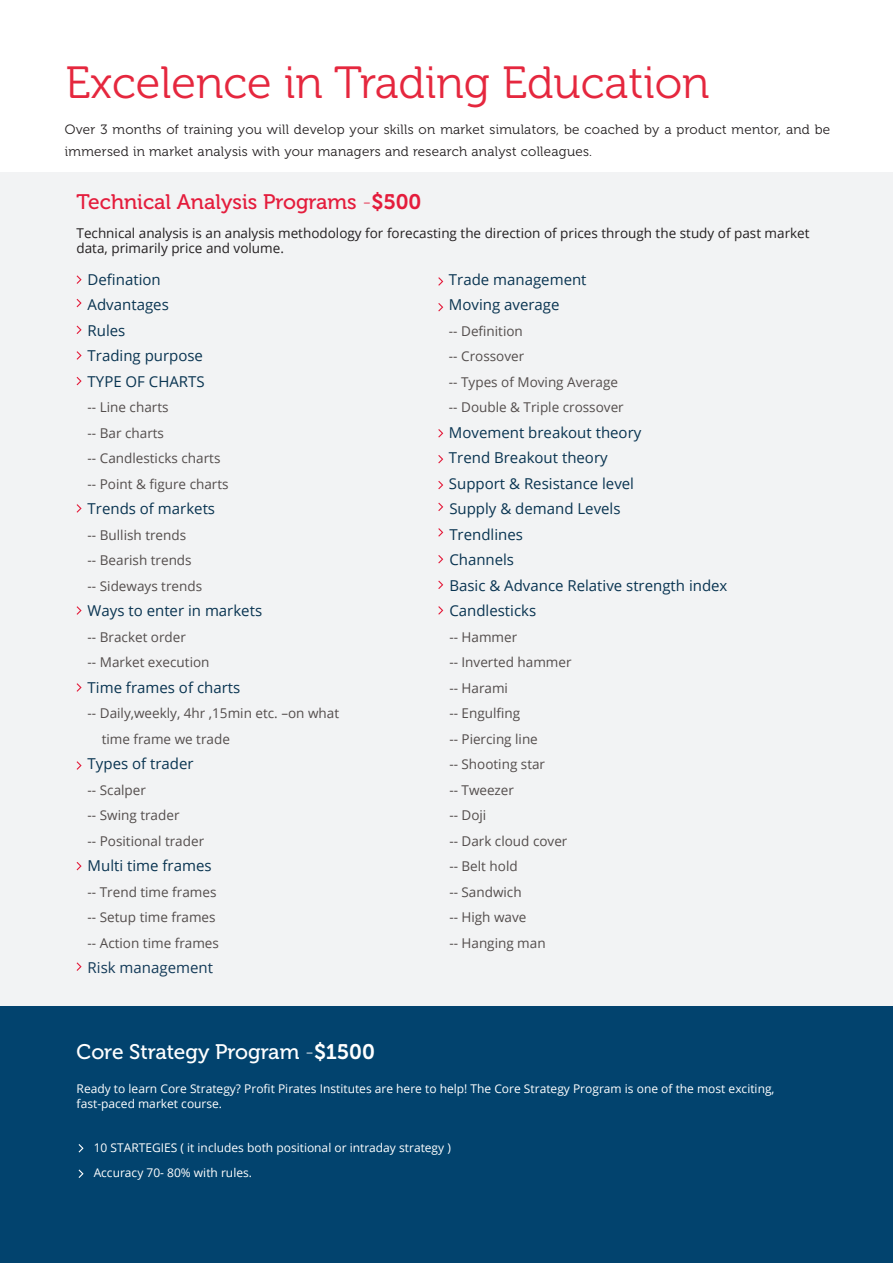
<style>
.page{position:relative;width:893px;height:1263px;background:#fff}
.page>*{position:absolute;margin:0;border:0;box-sizing:border-box;transform-origin:0 0}
.t1{font:45px "Museo 300";color:#e5273e}
.t2{font:21px "Museo 500";color:#e41c3c}
.t3{font:21px "Museo 500";color:#fff}
.t4{font:15px/25.5px "Open Sans";color:#093451}
.t5{font:15px "Open Sans";color:#133a58}
.t6{font:13.5px/25.5px "Open Sans";color:#534d4c}
.t7{font:13.5px/22.5px "Museo 300";letter-spacing:.02em;color:#231f20}
.t8{font:13.5px/15px "Open Sans";color:#231f20}
.t9{font:12px/25.5px "Open Sans";color:#fff}
.s1{font-family:"Museo 100"}
.s2{font-family:"Museo 700"}
</style>
<div class="page">
<div style="left:0;top:1006px;width:893px;height:257px;background:#02436e"></div>
<div style="left:0;top:172px;width:893px;height:834px;background:#f2f3f4"></div>
<hr style="left:892px;top:0;width:1px;height:340px;background:#e41c3b">
<hr style="left:892px;top:1006px;width:1px;height:257px;background:#1c8e9f">
<svg style="left:79px;top:1169px;width:4px;height:9px"></svg>
<svg style="left:79px;top:1144px;width:4px;height:8px"></svg>
<svg style="left:77px;top:299px;width:5px;height:8px"></svg>
<svg style="left:77px;top:351px;width:5px;height:9px"></svg>
<svg style="left:77px;top:377px;width:5px;height:8px"></svg>
<svg style="left:77px;top:504px;width:5px;height:9px"></svg>
<svg style="left:77px;top:606px;width:5px;height:9px"></svg>
<svg style="left:77px;top:683px;width:5px;height:9px"></svg>
<svg style="left:77px;top:761px;width:5px;height:9px"></svg>
<svg style="left:77px;top:862px;width:5px;height:8px"></svg>
<svg style="left:77px;top:275px;width:5px;height:9px"></svg>
<svg style="left:77px;top:326px;width:5px;height:8px"></svg>
<svg style="left:77px;top:962px;width:5px;height:9px"></svg>
<svg style="left:438px;top:528px;width:5px;height:9px"></svg>
<svg style="left:438px;top:581px;width:5px;height:8px"></svg>
<svg style="left:438px;top:606px;width:5px;height:9px"></svg>
<svg style="left:438px;top:503px;width:5px;height:8px"></svg>
<svg style="left:438px;top:555px;width:5px;height:8px"></svg>
<svg style="left:438px;top:277px;width:5px;height:9px"></svg>
<svg style="left:438px;top:303px;width:5px;height:8px"></svg>
<svg style="left:438px;top:429px;width:5px;height:8px"></svg>
<svg style="left:438px;top:455px;width:5px;height:8px"></svg>
<svg style="left:438px;top:481px;width:5px;height:8px"></svg>
<h1 class="t1" style="left:65px;top:58px;width:646px">Excelence in Trading Education</h1>
<p class="t7" style="left:65px;top:118px;width:767px">Over 3 months of training you will develop your skills on market simulators, be coached by a product mentor, and be immersed in market analysis with your managers and research analyst colleagues.</p>
<h2 class="t2" style="left:77px;top:190px;width:346px">Technical Analysis Programs <span class="s1">-</span><span class="s2">$500</span></h2>
<p class="t8" style="left:77px;top:226px;width:735px">Technical analysis is an analysis methodology for forecasting the direction of prices through the study of past market data, primarily price and volume.</p>
<p class="t4" style="left:88px;top:266px;width:119px">Defination<br>Advantages<br>Rules<br>Trading purpose<br>TYPE OF CHARTS</p>
<p class="t6" style="left:88px;top:394px;width:143px">-- Line charts<br>-- Bar charts<br>-- Candlesticks charts -- Point &amp; figure charts</p>
<p class="t4" style="left:88px;top:496px;width:129px">Trends of markets</p>
<p class="t6" style="left:88px;top:522px;width:116px">-- Bullish trends<br>-- Bearish trends -- Sideways trends</p>
<p class="t4" style="left:88px;top:598px;width:176px">Ways to enter in markets</p>
<p class="t6" style="left:88px;top:624px;width:123px">-- Bracket order<br>-- Market execution</p>
<p class="t4" style="left:88px;top:674px;width:154px">Time frames of charts</p>
<p class="t6" style="left:102px;top:700px;width:239px;text-indent:-14px">-- Daily,weekly, 4hr ,15min etc. –on what time frame we trade</p>
<p class="t4" style="left:88px;top:751px;width:108px">Types of trader</p>
<p class="t6" style="left:88px;top:777px;width:118px">-- Scalper<br>-- Swing trader<br>-- Positional trader</p>
<p class="t4" style="left:88px;top:853px;width:125px">Multi time frames</p>
<p class="t6" style="left:88px;top:879px;width:133px">-- Trend time frames -- Setup time frames -- Action time frames</p>
<p class="t5" style="left:88px;top:958px;width:127px">Risk management</p>
<h2 class="t3" style="left:77px;top:1040px;width:300px">Core Strategy Program <span class="s1">-</span><span class="s2">$1500</span></h2>
<p class="t4" style="left:449px;top:266px;width:139px">Trade management<br>Moving average</p>
<p class="t6" style="left:449px;top:318px;width:176px">-- Definition<br>-- Crossover<br>-- Types of Moving Average -- Double &amp; Triple crossover</p>
<p class="t4" style="left:449px;top:419px;width:194px">Movement breakout theory<br>Trend Breakout theory<br>Support &amp; Resistance level</p>
<p class="t4" style="left:449px;top:496px;width:280px">Supply &amp; demand Levels<br>Trendlines<br>Channels<br>Basic &amp; Advance Relative strength index<br>Candlesticks</p>
<p class="t6" style="left:449px;top:624px;width:124px">-- Hammer<br>-- Inverted hammer -- Harami<br>-- Engulfing<br>-- Piercing line<br>-- Shooting star<br>-- Tweezer<br>-- Doji<br>-- Dark cloud cover -- Belt hold<br>-- Sandwich<br>-- High wave<br>-- Hanging man</p>
<p class="t9" style="left:77px;top:1081px;width:699px;line-height:15px">Ready to learn Core Strategy? Profit Pirates Institutes are here to help! The Core Strategy Program is one of the most exciting, fast-paced market course.</p>
<p class="t9" style="left:94px;top:1134px;width:359px">10 STARTEGIES ( it includes both positional or intraday strategy )<br>Accuracy 70- 80% with rules.</p>
</div>
